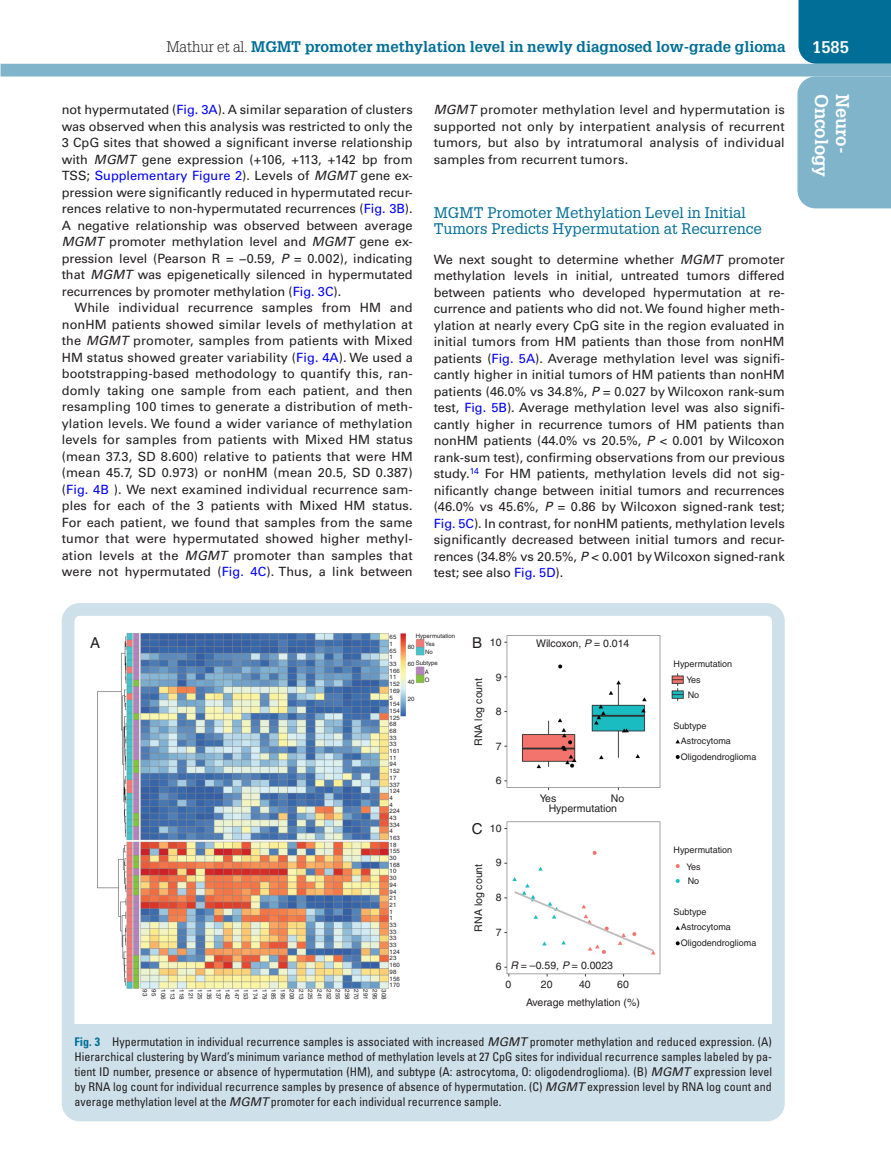
<style>
.page{position:relative;width:891px;height:1175px;background:#fff}
.page>*{position:absolute;margin:0;border:0;box-sizing:border-box;transform-origin:0 0}
.t1{font:700 18px "Glypha LT Std";color:#fff}
.t2{font:700 16.5px "Glypha LT Std";color:#fff}
.t3{font:15px/16.5px "Glypha LT Std";color:#006e96}
.t4{font:700 15px "Glypha LT Std";color:#006e96}
.t5{font:15px "Helvetica";color:#231f20}
.t6{font:12.75px/16.5px "Univers LT Std";color:#231f20;text-align:justify}
.t7{font:condensed 12px/15px "Univers LT Std";color:#231f20;text-align:justify}
.t8{font:10.5px/10.2px "Helvetica";color:#231f20}
.t9{font:9px/16.5px "Helvetica";color:#231f20}
.t10{font:6.15px/6.8px "Helvetica";color:#231f20}
.s1{font-weight:300;color:#231f20}
.s2{color:#00f}
.s3{font-style:italic}
.s4{font-weight:700;color:#006e96}
.s5{font-style:italic;font-stretch:normal}
</style>
<div class="page">
<div style="left:799px;top:0;width:92px;height:64px;background:#006e96"></div>
<div style="left:1px;top:64px;width:890px;height:12px;background:#7fb4ca"></div>
<div style="left:797px;top:76px;width:94px;height:132px;background:#7fb4ca"></div>
<div style="left:65px;top:1024px;width:716px;height:89px;background:#cee0ea"></div>
<img style="left:97px;top:633px;width:587px;height:356px">
<div style="left:62px;top:603px;width:723px;height:518px;border:13px solid #cee0ea;border-radius:12px"></div>
<p class="t4" style="left:166px;top:37px;width:621px"><span class="s1">Mathur et al.</span> MGMT promoter methylation level in newly diagnosed low-grade glioma</p>
<p class="t2" style="left:812px;top:37px;width:38px">1585</p>
<h1 class="t1" style="left:833px;top:94px;width:85px;rotate:90deg">Oncology</h1>
<h1 class="t1" style="left:854px;top:94px;width:61px;rotate:90deg">Neuro-</h1>
<p class="t6" style="left:62px;top:102px;width:353px">not hypermutated (<span class="s2">Fig. 3A</span>). A similar separation of clusters was observed when this analysis was restricted to only the 3 CpG sites that showed a significant inverse relationship with <span class="s3">MGMT</span> gene expression (+106, +113, +142 bp from TSS; <span class="s2">Supplementary Figure 2</span>). Levels of <span class="s3">MGMT</span> gene ex&shy;pression were significantly reduced in hypermutated recur&shy;rences relative to non-hypermutated recurrences (<span class="s2">Fig. 3B</span>).<br>A negative relationship was observed between average <span class="s3">MGMT</span> promoter methylation level and <span class="s3">MGMT</span> gene ex&shy;pression level (Pearson R = −0.59, <span class="s3">P</span> = 0.002), indicating that <span class="s3">MGMT</span> was epigenetically silenced in hypermutated recurrences by promoter methylation (<span class="s2">Fig. 3C</span>).</p>
<p class="t6" style="left:62px;top:300px;width:353px;text-indent:13px">While individual recurrence samples from HM and nonHM patients showed similar levels of methylation at the <span class="s3">MGMT</span> promoter, samples from patients with Mixed HM status showed greater variability (<span class="s2">Fig. 4A</span>). We used a bootstrapping-based methodology to quantify this, ran&shy;domly taking one sample from each patient, and then resampling 100 times to generate a distribution of meth&shy;ylation levels. We found a wider variance of methylation levels for samples from patients with Mixed HM status (mean 37.3, SD 8.600) relative to patients that were HM (mean 45.7, SD 0.973) or nonHM (mean 20.5, SD 0.387) (<span class="s2">Fig. 4B</span> ). We next examined individual recurrence sam&shy;ples for each of the 3 patients with Mixed HM status.<br>For each patient, we found that samples from the same tumor that were hypermutated showed higher methyl&shy;ation levels at the <span class="s3">MGMT</span> promoter than samples that were not hypermutated (<span class="s2">Fig. 4C</span>). Thus, a link between</p>
<p class="t6" style="left:434px;top:101px;width:353px"><span class="s3">MGMT</span> promoter methylation level and hypermutation is supported not only by interpatient analysis of recurrent tumors, but also by intratumoral analysis of individual samples from recurrent tumors.</p>
<p class="t3" style="left:434px;top:204px;width:329px">MGMT Promoter Methylation Level in Initial<br>Tumors Predicts Hypermutation at Recurrence</p>
<p class="t6" style="left:434px;top:251px;width:353px">We next sought to determine whether <span class="s3">MGMT</span> promoter methylation levels in initial, untreated tumors differed between patients who developed hypermutation at re&shy;currence and patients who did not. We found higher meth&shy;ylation at nearly every CpG site in the region evaluated in initial tumors from HM patients than those from nonHM patients (<span class="s2">Fig. 5A</span>). Average methylation level was signifi&shy;cantly higher in initial tumors of HM patients than nonHM patients (46.0% vs 34.8%, <span class="s3">P</span> = 0.027 by Wilcoxon rank-sum test, <span class="s2">Fig. 5B</span>). Average methylation level was also signifi&shy;cantly higher in recurrence tumors of HM patients than nonHM patients (44.0% vs 20.5%, <span class="s3">P</span> &lt; 0.001 by Wilcoxon rank-sum test), confirming observations from our previous study.<sup>14</sup> For HM patients, methylation levels did not sig&shy;nificantly change between initial tumors and recurrences (46.0% vs 45.6%, <span class="s3">P</span> = 0.86 by Wilcoxon signed-rank test; <span class="s2">Fig. 5C</span>). In contrast, for nonHM patients, methylation levels significantly decreased between initial tumors and recur&shy;rences (34.8% vs 20.5%, <span class="s3">P</span> &lt; 0.001 by Wilcoxon signed-rank test; see also <span class="s2">Fig. 5D</span>).</p>
<p class="t10" style="left:416px;top:632px;width:41px">Hypermutation</p>
<p class="t10" style="left:416px;top:659px;width:24px;line-height:7.9px;text-align:center">Subtype<br>A<br>O</p>
<p class="t10" style="left:390px;top:633px;width:12px">65<br>1<br>65<br>1<br>33<br>166<br>11<br>152<br>169<br>5<br>154<br>154<br>125<br>68<br>68<br>33<br>33<br>161<br>11<br>94<br>152<br>17<br>337<br>124<br>4<br>4<br>224<br>43<br>334<br>4<br>163<br>18<br>155<br>30<br>168<br>10<br>30<br>94<br>94<br>21<br>21<br>1<br>1<br>33<br>33<br>33<br>33<br>124<br>23<br>160<br>98<br>156<br>170</p>
<p class="t5" style="left:90px;top:634px;width:12px">A</p>
<p class="t5" style="left:472px;top:634px;width:12px">B</p>
<p class="t8" style="left:490px;top:637px;width:13px">10</p>
<p class="t8" style="left:536px;top:638px;width:95px">Wilcoxon, <span class="s3">P</span> = 0.014</p>
<p class="t10" style="left:425px;top:640px;width:11px">Yes</p>
<p class="t10" style="left:408px;top:643px;width:8px">80</p>
<p class="t10" style="left:425px;top:648px;width:9px">No</p>
<p class="t10" style="left:408px;top:661px;width:8px">60</p>
<p class="t10" style="left:408px;top:678px;width:8px">40</p>
<p class="t10" style="left:408px;top:695px;width:8px">20</p>
<p class="t8" style="left:496px;top:672px;width:7px">9</p>
<p class="t8" style="left:496px;top:706px;width:7px">8</p>
<p class="t8" style="left:473px;top:745px;width:69px;rotate:-90deg">RNA log count</p>
<p class="t8" style="left:496px;top:741px;width:7px">7</p>
<p class="t8" style="left:496px;top:775px;width:7px">6</p>
<p class="t8" style="left:549px;top:793px;width:70px;text-indent:-9px">Yes<br>Hypermutation</p>
<p class="t8" style="left:611px;top:793px;width:15px">No</p>
<p class="t5" style="left:472px;top:820px;width:12px">C</p>
<p class="t8" style="left:490px;top:823px;width:13px">10</p>
<p class="t8" style="left:496px;top:857px;width:7px">9</p>
<p class="t8" style="left:496px;top:892px;width:7px">8</p>
<p class="t8" style="left:473px;top:931px;width:69px;rotate:-90deg">RNA log count</p>
<p class="t8" style="left:496px;top:926px;width:7px">7</p>
<p class="t8" style="left:496px;top:961px;width:7px">6</p>
<p class="t8" style="left:510px;top:960px;width:104px"><span class="s3">R</span> = –0.59, <span class="s3">P</span> = 0.0023</p>
<p class="t8" style="left:579px;top:979px;width:13px">40</p>
<p class="t8" style="left:526px;top:996px;width:115px">Average methylation (%)</p>
<p class="t8" style="left:617px;top:979px;width:13px">60</p>
<p class="t8" style="left:506px;top:979px;width:7px">0</p>
<p class="t8" style="left:541px;top:979px;width:13px">20</p>
<p class="t10" style="left:148px;top:989px;width:8px;rotate:90deg">93</p>
<p class="t10" style="left:158px;top:989px;width:8px;rotate:90deg">95</p>
<p class="t10" style="left:167px;top:989px;width:12px;rotate:90deg">106</p>
<p class="t10" style="left:176px;top:989px;width:12px;rotate:90deg">113</p>
<p class="t10" style="left:185px;top:989px;width:12px;rotate:90deg">118</p>
<p class="t10" style="left:194px;top:989px;width:12px;rotate:90deg">121</p>
<p class="t10" style="left:204px;top:989px;width:12px;rotate:90deg">125</p>
<p class="t10" style="left:213px;top:989px;width:12px;rotate:90deg">135</p>
<p class="t10" style="left:222px;top:989px;width:12px;rotate:90deg">137</p>
<p class="t10" style="left:231px;top:989px;width:12px;rotate:90deg">142</p>
<p class="t10" style="left:240px;top:989px;width:12px;rotate:90deg">147</p>
<p class="t10" style="left:249px;top:989px;width:12px;rotate:90deg">153</p>
<p class="t10" style="left:259px;top:989px;width:12px;rotate:90deg">174</p>
<p class="t10" style="left:268px;top:989px;width:12px;rotate:90deg">179</p>
<p class="t10" style="left:277px;top:989px;width:12px;rotate:90deg">185</p>
<p class="t10" style="left:286px;top:989px;width:12px;rotate:90deg">195</p>
<p class="t10" style="left:295px;top:989px;width:12px;rotate:90deg">208</p>
<p class="t10" style="left:305px;top:989px;width:12px;rotate:90deg">213</p>
<p class="t10" style="left:314px;top:989px;width:12px;rotate:90deg">225</p>
<p class="t10" style="left:323px;top:989px;width:12px;rotate:90deg">241</p>
<p class="t10" style="left:332px;top:989px;width:12px;rotate:90deg">252</p>
<p class="t10" style="left:341px;top:989px;width:12px;rotate:90deg">255</p>
<p class="t10" style="left:351px;top:989px;width:12px;rotate:90deg">258</p>
<p class="t10" style="left:360px;top:989px;width:12px;rotate:90deg">270</p>
<p class="t10" style="left:369px;top:989px;width:12px;rotate:90deg">291</p>
<p class="t10" style="left:378px;top:989px;width:12px;rotate:90deg">295</p>
<p class="t10" style="left:387px;top:989px;width:12px;rotate:90deg">308</p>
<p class="t9" style="left:686px;top:655px;width:47px;text-indent:-13px">Hypermutation<br>Yes</p>
<p class="t9" style="left:688px;top:686px;width:13px">No</p>
<p class="t9" style="left:681px;top:732px;width:77px;line-height:16px">Astrocytoma<br>Oligodendroglioma</p>
<p class="t9" style="left:674px;top:717px;width:35px">Subtype</p>
<p class="t9" style="left:686px;top:840px;width:47px;line-height:17.4px;text-indent:-13px">Hypermutation<br>Yes</p>
<p class="t9" style="left:688px;top:872px;width:13px">No</p>
<p class="t9" style="left:681px;top:919px;width:77px;line-height:15.5px">Astrocytoma<br>Oligodendroglioma</p>
<p class="t9" style="left:674px;top:903px;width:35px">Subtype</p>
<p class="t7" style="left:74px;top:1033px;width:699px"><span class="s4">Fig. 3</span> Hypermutation in individual recurrence samples is associated with increased <span class="s5">MGMT</span> promoter methylation and reduced expression. (A)<br>Hierarchical clustering by Ward’s minimum variance method of methylation levels at 27 CpG sites for individual recurrence samples labeled by pa&shy;tient ID number, presence or absence of hypermutation (HM), and subtype (A: astrocytoma, O: oligodendroglioma). (B) <span class="s5">MGMT</span> expression level by RNA log count for individual recurrence samples by presence of absence of hypermutation. (C) <span class="s5">MGMT</span> expression level by RNA log count and average methylation level at the <span class="s5">MGMT</span> promoter for each individual recurrence sample.</p>
</div>
